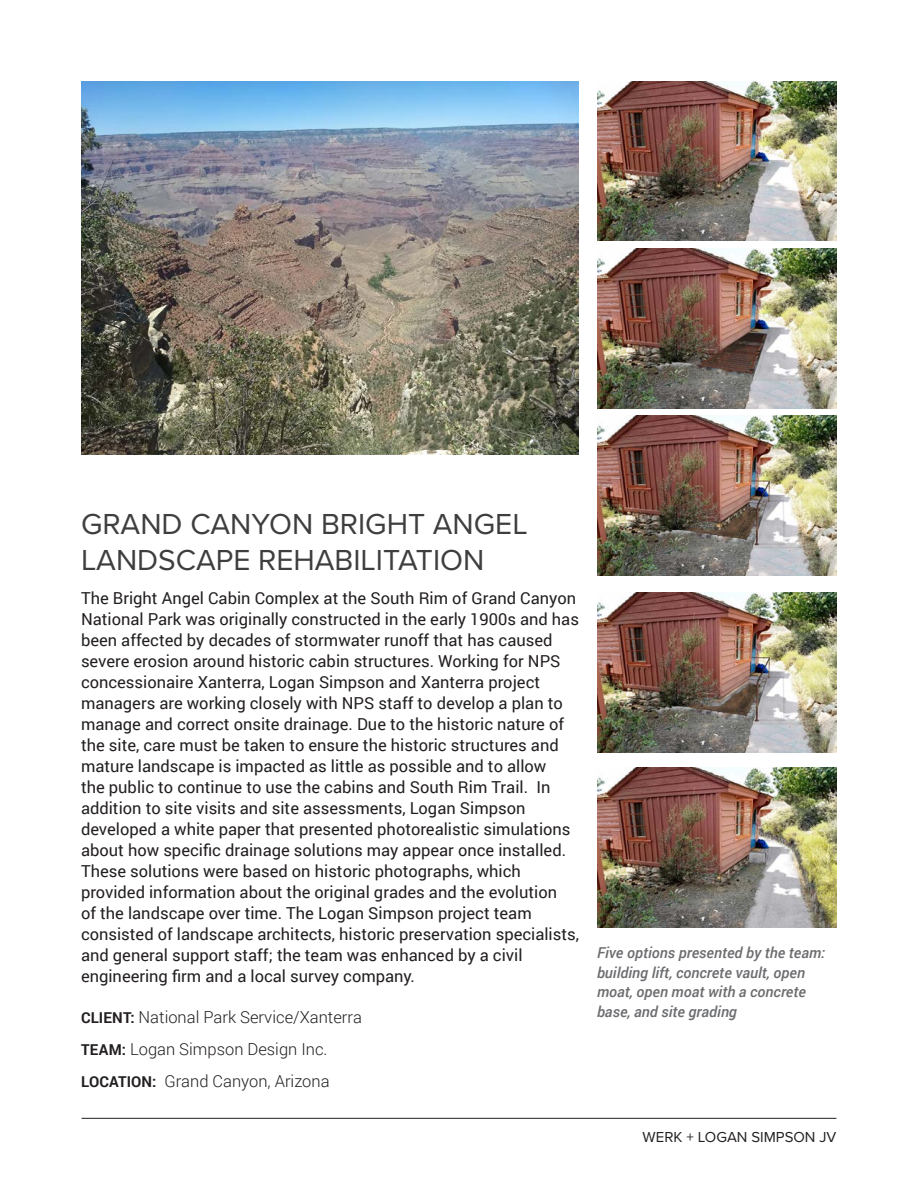
<style>
.page{position:relative;width:918px;height:1188px;background:#fff}
.page>*{position:absolute;margin:0;border:0;box-sizing:border-box;transform-origin:0 0}
.Header_2{font:30px/36px "Proxima Nova";color:#3e3e3f}
.Body_Text{font:16.5px/21px "Roboto";color:#231f20}
.Project_Information{font:300 16.5px "Roboto";color:#231f20}
.Quote_Text{font:italic 500 15px/19.5px "Roboto";color:#6c6d70}
.t1{font:15px "Proxima Nova";color:#231f20}
.s1{font-weight:700;font-size:15px}
</style>
<div class="page">
<hr style="left:82px;top:1118px;width:754px;height:1px;background:#231f20">
<img style="left:597px;top:81px;width:240px;height:160px">
<img style="left:597px;top:248px;width:240px;height:160px">
<img style="left:597px;top:416px;width:240px;height:159px">
<img style="left:597px;top:593px;width:240px;height:159px">
<img style="left:597px;top:768px;width:240px;height:160px">
<img style="left:81px;top:81px;width:498px;height:373px">
<p class="Header_2" style="left:81px;top:504px;width:448px">GRAND CANYON BRIGHT ANGEL<br>LANDSCAPE REHABILITATION</p>
<p class="Body_Text" style="left:81px;top:587px;width:500px">The Bright Angel Cabin Complex at the South Rim of Grand Canyon National Park was originally constructed in the early 1900s and has been affected by decades of stormwater runoff that has caused severe erosion around historic cabin structures. Working for NPS concessionaire Xanterra, Logan Simpson and Xanterra project managers are working closely with NPS staff to develop a plan to manage and correct onsite drainage. Due to the historic nature of the site, care must be taken to ensure the historic structures and mature landscape is impacted as little as possible and to allow<br>the public to continue to use the cabins and South Rim Trail. In addition to site visits and site assessments, Logan Simpson developed a white paper that presented photorealistic simulations about how specific drainage solutions may appear once installed.<br>These solutions were based on historic photographs, which provided information about the original grades and the evolution<br>of the landscape over time. The Logan Simpson project team consisted of landscape architects, historic preservation specialists, and general support staff; the team was enhanced by a civil engineering firm and a local survey company.</p>
<p class="Project_Information" style="left:81px;top:1006px;width:282px"><span class="s1">CLIENT:</span> National Park Service/Xanterra</p>
<p class="Project_Information" style="left:81px;top:1038px;width:248px"><span class="s1">TEAM:</span> Logan Simpson Design Inc.</p>
<p class="Project_Information" style="left:81px;top:1070px;width:250px"><span class="s1">LOCATION:</span> Grand Canyon, Arizona</p>
<p class="Quote_Text" style="left:597px;top:942px;width:230px">Five options presented by the team: building lift, concrete vault, open moat, open moat with a concrete base, and site grading</p>
<p class="t1" style="left:643px;top:1125px;width:195px">WERK + LOGAN SIMPSON JV</p>
</div>
